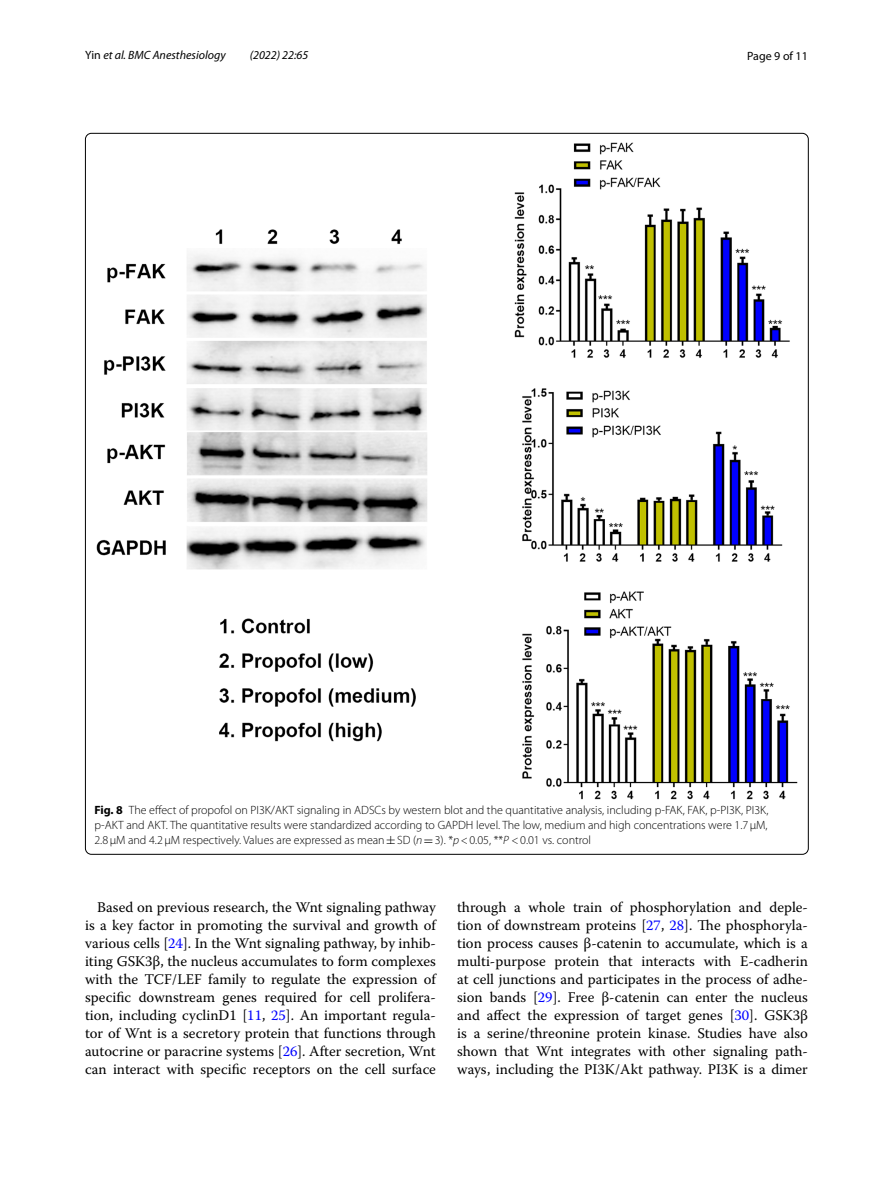
<style>
.page{position:relative;width:893px;height:1187px;background:#fff}
.page>*{position:absolute;margin:0;border:0;box-sizing:border-box;transform-origin:0 0}
.t1{font:14.7px/18px "Warnock Pro";color:#000;text-align:justify}
.t2{font:300 12px/15px "Myriad Pro";color:#000;text-align:justify}
.t3{font:italic 12px "Myriad Pro";color:#000}
.t4{font:12px "Myriad Pro";color:#000}
.s1{font-style:normal}
.s2{font-weight:700}
.s3{font-family:"MTSY";font-weight:400}
.s4{font-style:italic}
.s5{color:#00f}
</style>
<div class="page">
<img style="left:97px;top:142px;width:700px;height:657px">
<p class="t3" style="left:85px;top:48px;width:142px"><span class="s1">Yin</span> et al. BMC Anesthesiology</p>
<p class="t3" style="left:250px;top:48px;width:60px">(2022) 22:65</p>
<p class="t4" style="left:747px;top:48px;width:62px">Page 9 of 11</p>
<p class="t2" style="left:94px;top:803px;width:676px"><span class="s2">Fig. 8</span> The effect of propofol on PI3K/AKT signaling in ADSCs by western blot and the quantitative analysis, including p-FAK, FAK, p-PI3K, PI3K, p-AKT and AKT. The quantitative results were standardized according to GAPDH level. The low, medium and high concentrations were 1.7μM, 2.8μM and 4.2μM respectively. Values are expressed as mean<span class="s3">±</span>SD (<span class="s4">n</span><span class="s3">=</span>3). *<span class="s4">p</span>&lt;0.05, **<span class="s4">P</span> &lt;0.01 vs. control</p>
<p class="t1" style="left:85px;top:897px;width:352px;text-indent:12px">Based on previous research, the Wnt signaling pathway is a key factor in promoting the survival and growth of various cells [<span class="s5">24</span>]. In the Wnt signaling pathway, by inhib&shy;iting GSK3β, the nucleus accumulates to form complexes with the TCF/LEF family to regulate the expression of specific downstream genes required for cell prolifera&shy;tion, including cyclinD1 [<span class="s5">11</span>, <span class="s5">25</span>]. An important regula&shy;tor of Wnt is a secretory protein that functions through autocrine or paracrine systems [<span class="s5">26</span>]. After secretion, Wnt can interact with specific receptors on the cell surface</p>
<p class="t1" style="left:457px;top:897px;width:352px">through a whole train of phosphorylation and deple&shy;tion of downstream proteins [<span class="s5">27</span>, <span class="s5">28</span>]. The phosphoryla&shy;tion process causes β-catenin to accumulate, which is a multi-purpose protein that interacts with E-cadherin at cell junctions and participates in the process of adhe&shy;sion bands [<span class="s5">29</span>]. Free β-catenin can enter the nucleus and affect the expression of target genes [<span class="s5">30</span>]. GSK3β is a serine/threonine protein kinase. Studies have also shown that Wnt integrates with other signaling path&shy;ways, including the PI3K/Akt pathway. PI3K is a dimer</p>
</div>
